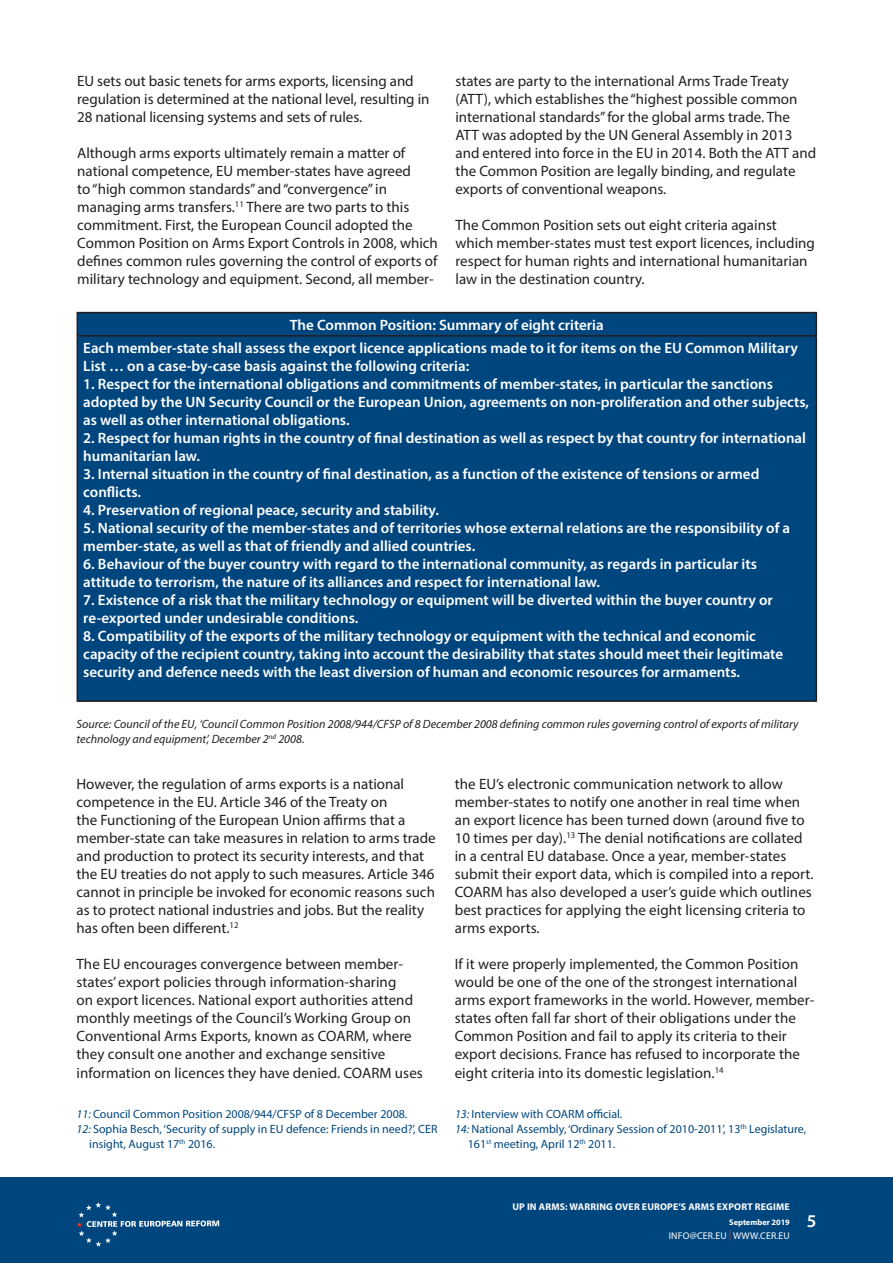
<style>
.page{position:relative;width:893px;height:1263px;background:#fff}
.page>*{position:absolute;margin:0;border:0;box-sizing:border-box;transform-origin:0 0}
.t1{font:600 18px "Myriad Pro";color:#fff}
.Body_Copy{font:15px/18px "Myriad Pro";color:#231f20}
.t2{font:600 15px/18px "Myriad Pro";color:#fff}
.Footnotes{font:12px/15px "Myriad Pro";color:#00467e}
.Body_Copy-2{font:italic 12px/14.4px "Myriad Pro";color:#231f20}
.t3{font:700 9.75px "Myriad Pro";letter-spacing:.02em;color:#fff}
.t4{font:9.75px "Myriad Pro";letter-spacing:.02em;color:#fff}
.t5{font:700 8.25px "Myriad Pro";color:#fff}
.s1{font-style:italic}
.s2{color:#ee2e22}
</style>
<div class="page">
<div style="left:0;top:1178px;width:893px;height:85px;background:#00467e"></div>
<svg style="left:77px;top:1202px;width:142px;height:45px"></svg>
<div style="left:78px;top:313px;width:738px;height:387px;background:#00467e"></div>
<hr style="left:77px;top:312px;width:740px;height:1px;background:#231f20">
<svg style="left:77px;top:313px;width:1px;height:22px"></svg>
<svg style="left:816px;top:313px;width:1px;height:22px"></svg>
<hr style="left:77px;top:335px;width:740px;height:2px;background:#231f20">
<hr style="left:77px;top:337px;width:1px;height:363px;background:#231f20">
<hr style="left:816px;top:337px;width:1px;height:363px;background:#231f20">
<hr style="left:77px;top:700px;width:740px;height:2px;background:#231f20">
<p class="Body_Copy" style="left:77px;top:72px;width:354px">EU sets out basic tenets for arms exports, licensing and regulation is determined at the national level, resulting in<br>28 national licensing systems and sets of rules.</p>
<p class="Body_Copy" style="left:77px;top:144px;width:362px">Although arms exports ultimately remain a matter of national competence, EU member-states have agreed<br>to “high common standards” and “convergence” in managing arms transfers.<sup>11</sup> There are two parts to this commitment. First, the European Council adopted the Common Position on Arms Export Controls in 2008, which defines common rules governing the control of exports of military technology and equipment. Second, all member-</p>
<p class="Body_Copy" style="left:455px;top:72px;width:362px">states are party to the international Arms Trade Treaty (ATT), which establishes the “highest possible common international standards” for the global arms trade. The ATT was adopted by the UN General Assembly in 2013 and entered into force in the EU in 2014. Both the ATT and the Common Position are legally binding, and regulate exports of conventional weapons.</p>
<p class="Body_Copy" style="left:455px;top:216px;width:361px">The Common Position sets out eight criteria against which member-states must test export licences, including respect for human rights and international humanitarian law in the destination country.</p>
<p class="t2" style="left:290px;top:315px;width:315px">The Common Position: Summary of eight criteria</p>
<p class="t2" style="left:83px;top:339px;width:716px">Each member-state shall assess the export licence applications made to it for items on the EU Common Military<br>List … on a case-by-case basis against the following criteria:</p>
<p class="t2" style="left:83px;top:375px;width:727px">1. Respect for the international obligations and commitments of member-states, in particular the sanctions adopted by the UN Security Council or the European Union, agreements on non-proliferation and other subjects, as well as other international obligations.</p>
<p class="t2" style="left:83px;top:429px;width:724px">2. Respect for human rights in the country of final destination as well as respect by that country for international humanitarian law.</p>
<p class="t2" style="left:83px;top:465px;width:678px">3. Internal situation in the country of final destination, as a function of the existence of tensions or armed conflicts.</p>
<p class="t2" style="left:83px;top:501px;width:357px">4. Preservation of regional peace, security and stability.</p>
<p class="t2" style="left:83px;top:519px;width:708px">5. National security of the member-states and of territories whose external relations are the responsibility of a member-state, as well as that of friendly and allied countries.</p>
<p class="t2" style="left:83px;top:555px;width:675px">6. Behaviour of the buyer country with regard to the international community, as regards in particular its attitude to terrorism, the nature of its alliances and respect for international law.</p>
<p class="t2" style="left:83px;top:591px;width:691px">7. Existence of a risk that the military technology or equipment will be diverted within the buyer country or re-exported under undesirable conditions.</p>
<p class="t2" style="left:83px;top:627px;width:701px">8. Compatibility of the exports of the military technology or equipment with the technical and economic capacity of the recipient country, taking into account the desirability that states should meet their legitimate security and defence needs with the least diversion of human and economic resources for armaments.</p>
<p class="Body_Copy-2" style="left:77px;top:717px;width:723px">Source: Council of the EU, ‘Council Common Position 2008/944/CFSP of 8 December 2008 defining common rules governing control of exports of military technology and equipment’, December 2<sup>nd</sup> 2008.</p>
<p class="Body_Copy" style="left:77px;top:775px;width:361px">However, the regulation of arms exports is a national competence in the EU. Article 346 of the Treaty on<br>the Functioning of the European Union affirms that a member-state can take measures in relation to arms trade and production to protect its security interests, and that the EU treaties do not apply to such measures. Article 346 cannot in principle be invoked for economic reasons such as to protect national industries and jobs. But the reality has often been different.<sup>12</sup></p>
<p class="Body_Copy" style="left:77px;top:955px;width:348px">The EU encourages convergence between member&shy;states’ export policies through information-sharing<br>on export licences. National export authorities attend monthly meetings of the Council’s Working Group on Conventional Arms Exports, known as COARM, where they consult one another and exchange sensitive information on licences they have denied. COARM uses</p>
<p class="Body_Copy" style="left:455px;top:775px;width:360px">the EU’s electronic communication network to allow member-states to notify one another in real time when an export licence has been turned down (around five to 10 times per day).<sup>13</sup> The denial notifications are collated in a central EU database. Once a year, member-states submit their export data, which is compiled into a report.<br>COARM has also developed a user’s guide which outlines best practices for applying the eight licensing criteria to arms exports.</p>
<p class="Body_Copy" style="left:455px;top:955px;width:361px">If it were properly implemented, the Common Position would be one of the one of the strongest international arms export frameworks in the world. However, member&shy;states often fall far short of their obligations under the Common Position and fail to apply its criteria to their export decisions. France has refused to incorporate the eight criteria into its domestic legislation.<sup>14</sup></p>
<p class="Footnotes" style="left:77px;top:1106px;width:332px"><span class="s1">11:</span> Council Common Position 2008/944/CFSP of 8 December 2008.</p>
<p class="Footnotes" style="left:89px;top:1121px;width:350px;text-indent:-13px"><span class="s1">12:</span> Sophia Besch, ‘Security of supply in EU defence: Friends in need?’, CER insight, August 17<sup>th</sup> 2016.</p>
<p class="Footnotes" style="left:455px;top:1106px;width:169px"><span class="s1">13:</span> Interview with COARM official.</p>
<p class="Footnotes" style="left:468px;top:1121px;width:340px;text-indent:-13px"><span class="s1">14:</span> National Assembly, ‘Ordinary Session of 2010-2011’, 13<sup>th</sup> Legislature,<br>161<sup>st</sup> meeting, April 12<sup>th</sup> 2011.</p>
<p class="t3" style="left:512px;top:1200px;width:279px">UP IN ARMS: WARRING OVER EUROPE’S ARMS EXPORT REGIME</p>
<p class="t5" style="left:729px;top:1217px;width:62px">September 2019</p>
<p class="t4" style="left:669px;top:1229px;width:123px">INFO@CER.EU <span class="s2">|</span> WWW.CER.EU</p>
<p class="t1" style="left:807px;top:1210px;width:11px">5</p>
</div>
